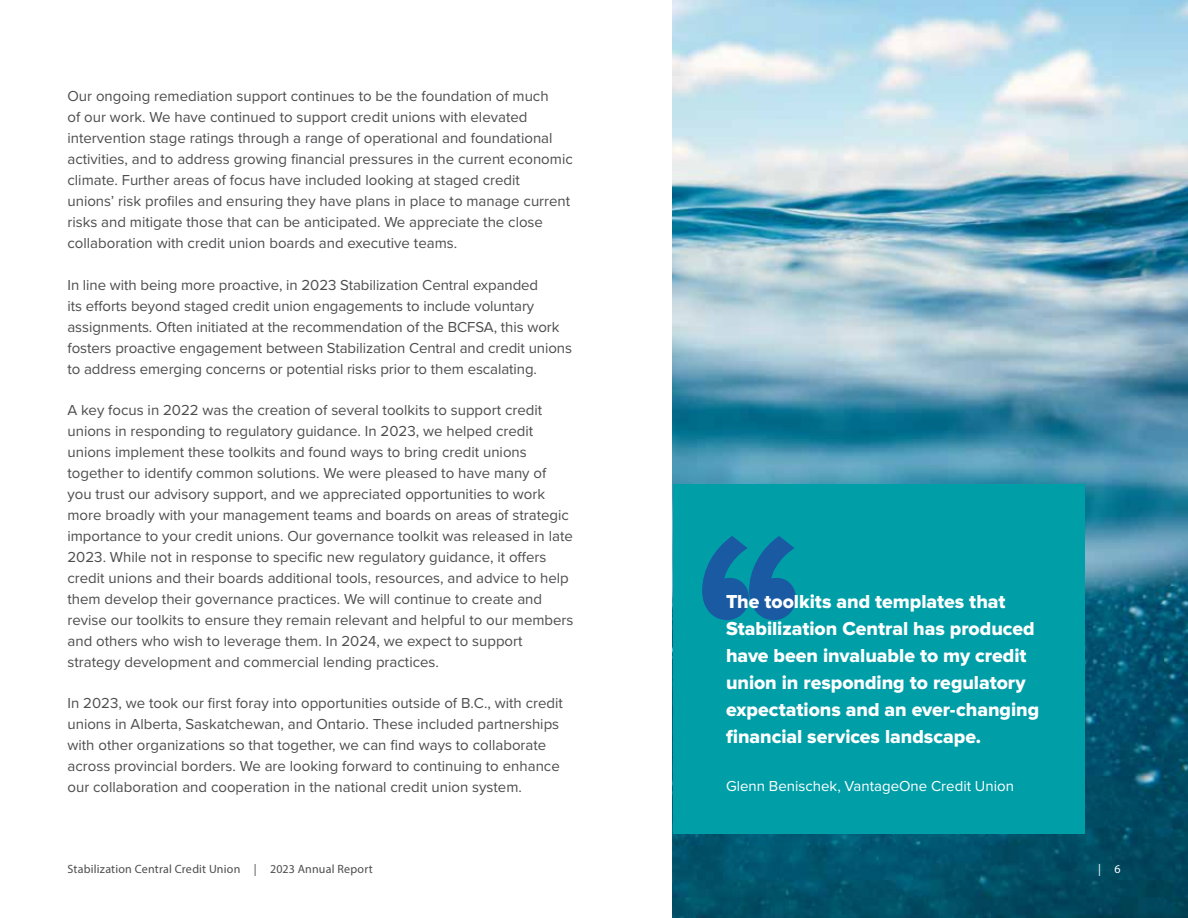
<style>
.page{position:relative;width:1188px;height:918px;background:#fff}
.page>*{position:absolute;margin:0;border:0;box-sizing:border-box;transform-origin:0 0}
.t1{font:19.5px/27px "Proxima Nova Extrabld";color:#fff}
.t2{font:15px/21px "Proxima Nova";color:#4d4d4f}
.t3{font:15px "Proxima Nova";color:#fff}
.t4{font:12px "Myriad Pro";letter-spacing:.015em;color:#4d4d4f}
.t5{font:12px "Myriad Pro";color:#fff}
</style>
<div class="page">
<img style="left:673px;top:0;width:515px;height:918px">
<div style="left:673px;top:484px;width:411px;height:350px;background:#009fa8"></div>
<svg style="left:702px;top:536px;width:94px;height:84px"></svg>
<p class="t2" style="left:68px;top:85px;width:507px">Our ongoing remediation support continues to be the foundation of much<br>of our work. We have continued to support credit unions with elevated intervention stage ratings through a range of operational and foundational activities, and to address growing financial pressures in the current economic climate. Further areas of focus have included looking at staged credit<br>unions’ risk profiles and ensuring they have plans in place to manage current risks and mitigate those that can be anticipated. We appreciate the close collaboration with credit union boards and executive teams.</p>
<p class="t2" style="left:68px;top:274px;width:506px">In line with being more proactive, in 2023 Stabilization Central expanded<br>its efforts beyond staged credit union engagements to include voluntary assignments. Often initiated at the recommendation of the BCFSA, this work fosters proactive engagement between Stabilization Central and credit unions to address emerging concerns or potential risks prior to them escalating.</p>
<p class="t2" style="left:68px;top:399px;width:508px">A key focus in 2022 was the creation of several toolkits to support credit unions in responding to regulatory guidance. In 2023, we helped credit unions implement these toolkits and found ways to bring credit unions together to identify common solutions. We were pleased to have many of you trust our advisory support, and we appreciated opportunities to work more broadly with your management teams and boards on areas of strategic importance to your credit unions. Our governance toolkit was released in late 2023. While not in response to specific new regulatory guidance, it offers credit unions and their boards additional tools, resources, and advice to help them develop their governance practices. We will continue to create and revise our toolkits to ensure they remain relevant and helpful to our members and others who wish to leverage them. In 2024, we expect to support strategy development and commercial lending practices.</p>
<p class="t2" style="left:68px;top:692px;width:497px">In 2023, we took our first foray into opportunities outside of B.C., with credit unions in Alberta, Saskatchewan, and Ontario. These included partnerships with other organizations so that together, we can find ways to collaborate across provincial borders. We are looking forward to continuing to enhance our collaboration and cooperation in the national credit union system.</p>
<h1 class="t1" style="left:726px;top:589px;width:315px">The toolkits and templates that Stabilization Central has produced have been invaluable to my credit union in responding to regulatory expectations and an ever-changing financial services landscape.</h1>
<p class="t3" style="left:726px;top:775px;width:289px">Glenn Benischek, VantageOne Credit Union</p>
<p class="t4" style="left:68px;top:861px;width:307px">Stabilization Central Credit Union | 2023 Annual Report</p>
<p class="t5" style="left:1098px;top:861px;width:24px">| 6</p>
</div>
